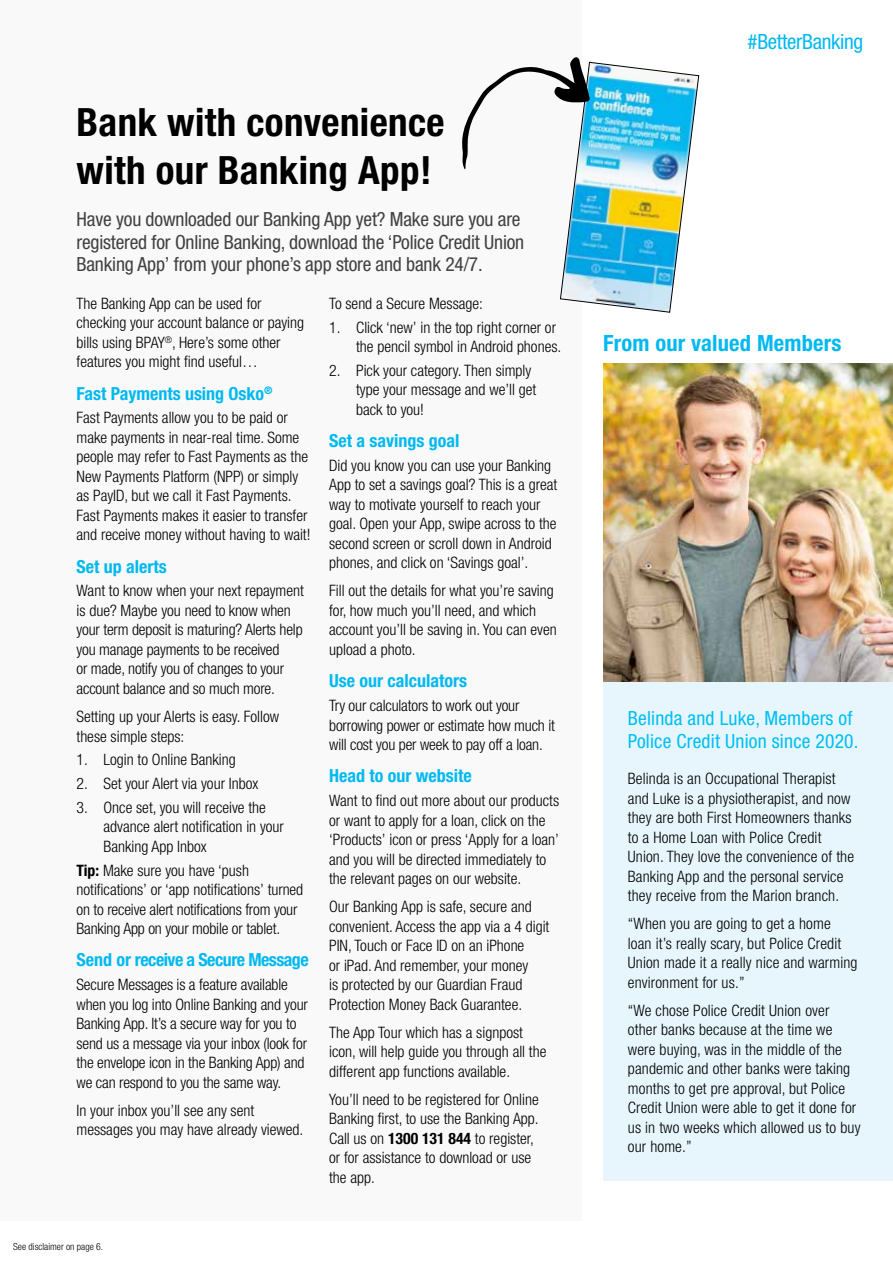
<style>
.page{position:relative;width:893px;height:1263px;background:#fff}
.page>*{position:absolute;margin:0;border:0;box-sizing:border-box;transform-origin:0 0}
.t1{font:700 condensed 39px/48px "Helvetica Neue LT Std";letter-spacing:.01em;color:#000}
.t2{font:700 condensed 22.5px "Helvetica Neue LT Std";letter-spacing:.01em;color:#00b9f1}
.t3{font:condensed 21px "Helvetica Neue LT Std";letter-spacing:-.015em;color:#00b9f1}
.t4{font:condensed 19.5px/22.5px "Helvetica Neue LT Std";letter-spacing:-.01em;color:#414042}
.t5{font:condensed 19.5px/22.5px "Helvetica Neue LT Std";letter-spacing:.01em;color:#00bff3}
.t6{font:700 condensed 18px "Helvetica Neue LT Std";color:#00b9f1}
.t7{font:700 condensed 18px "Helvetica Neue LT Std";letter-spacing:-.03em;color:#00b9f1}
.t8{font:300 condensed 15.75px/19.5px "Helvetica Neue LT Std";color:#000}
.t9{font:300 condensed 9.75px "Helvetica Neue LT Std";color:#000}
.s1{font-weight:700}
</style>
<div class="page">
<div style="left:0;top:0;width:582px;height:1220px;background:#f9f9f9"></div>
<div style="left:603px;top:391px;width:290px;height:789px;background:#e7f6fd"></div>
<img style="left:603px;top:363px;width:290px;height:319px">
<img style="left:462px;top:57px;width:237px;height:256px">
<h1 class="t1" style="left:77px;top:97px;width:370px">Bank with convenience with our Banking App!</h1>
<p class="t4" style="left:77px;top:208px;width:449px">Have you downloaded our Banking App yet? Make sure you are registered for Online Banking, download the ‘Police Credit Union<br>Banking App’ from your phone’s app store and bank 24/7.</p>
<p class="t8" style="left:329px;top:293px;width:155px">To send a Secure Message:</p>
<p class="t8" style="left:356px;top:317px;width:207px;text-indent:-27px">1. Click ‘new’ in the top right corner or the pencil symbol in Android phones.</p>
<p class="t8" style="left:356px;top:360px;width:182px;text-indent:-27px">2. Pick your category. Then simply type your message and we’ll get back to you!</p>
<p class="t6" style="left:329px;top:430px;width:132px">Set a savings goal</p>
<p class="t8" style="left:329px;top:455px;width:230px">Did you know you can use your Banking App to set a savings goal? This is a great way to motivate yourself to reach your goal. Open your App, swipe across to the second screen or scroll down in Android phones, and click on ‘Savings goal’.</p>
<p class="t8" style="left:329px;top:581px;width:229px">Fill out the details for what you’re saving for, how much you’ll need, and which account you’ll be saving in. You can even upload a photo.</p>
<p class="t6" style="left:329px;top:670px;width:139px">Use our calculators</p>
<p class="t8" style="left:329px;top:695px;width:227px">Try our calculators to work out your borrowing power or estimate how much it will cost you per week to pay off a loan.</p>
<p class="t6" style="left:329px;top:765px;width:144px">Head to our website</p>
<p class="t8" style="left:329px;top:790px;width:232px">Want to find out more about our products or want to apply for a loan, click on the ‘Products’ icon or press ‘Apply for a loan’ and you will be directed immediately to the relevant pages on our website.</p>
<p class="t8" style="left:329px;top:896px;width:222px">Our Banking App is safe, secure and convenient. Access the app via a 4 digit PIN, Touch or Face ID on an iPhone<br>or iPad. And remember, your money<br>is protected by our Guardian Fraud Protection Money Back Guarantee.</p>
<p class="t8" style="left:329px;top:1022px;width:219px">The App Tour which has a signpost icon, will help guide you through all the different app functions available.</p>
<p class="t8" style="left:329px;top:1089px;width:211px">You’ll need to be registered for Online<br>Banking first, to use the Banking App.<br>Call us on <span class="s1">1300 131 844</span> to register, or for assistance to download or use the app.</p>
<p class="t8" style="left:77px;top:293px;width:229px">The Banking App can be used for checking your account balance or paying bills using BPAY<sup>®</sup>, Here’s some other features you might find useful…</p>
<p class="t6" style="left:77px;top:382px;width:198px">Fast Payments using Osko<sup>®</sup></p>
<p class="t8" style="left:77px;top:408px;width:235px">Fast Payments allow you to be paid or make payments in near-real time. Some people may refer to Fast Payments as the New Payments Platform (NPP) or simply as PayID, but we call it Fast Payments.<br>Fast Payments makes it easier to transfer and receive money without having to wait!</p>
<p class="t6" style="left:77px;top:555px;width:92px">Set up alerts</p>
<p class="t8" style="left:77px;top:581px;width:229px">Want to know when your next repayment is due? Maybe you need to know when your term deposit is maturing? Alerts help you manage payments to be received<br>or made, notify you of changes to your account balance and so much more.</p>
<p class="t8" style="left:77px;top:706px;width:204px">Setting up your Alerts is easy. Follow these simple steps:</p>
<p class="t8" style="left:77px;top:750px;width:161px">1. Login to Online Banking</p>
<p class="t8" style="left:77px;top:773px;width:183px">2. Set your Alert via your Inbox</p>
<p class="t8" style="left:104px;top:797px;width:182px;text-indent:-27px">3. Once set, you will receive the advance alert notification in your<br>Banking App Inbox</p>
<p class="t8" style="left:77px;top:860px;width:228px"><span class="s1">Tip:</span> Make sure you have ‘push notifications’ or ‘app notifications’ turned on to receive alert notifications from your Banking App on your mobile or tablet.</p>
<p class="t7" style="left:77px;top:949px;width:234px">Send or receive a Secure Message</p>
<p class="t8" style="left:77px;top:974px;width:233px">Secure Messages is a feature available when you log into Online Banking and your Banking App. It’s a secure way for you to send us a message via your inbox (look for the envelope icon in the Banking App) and we can respond to you the same way.</p>
<p class="t8" style="left:77px;top:1100px;width:228px">In your inbox you’ll see any sent messages you may have already viewed.</p>
<p class="t9" style="left:13px;top:1240px;width:91px">See disclaimer on page 6.</p>
<h3 class="t3" style="left:748px;top:29px;width:117px">#BetterBanking</h3>
<h2 class="t2" style="left:603px;top:330px;width:240px">From our valued Members</h2>
<p class="t5" style="left:628px;top:707px;width:232px">Belinda and Luke, Members of<br>Police Credit Union since 2020.</p>
<p class="t8" style="left:628px;top:769px;width:228px">Belinda is an Occupational Therapist and Luke is a physiotherapist, and now they are both First Homeowners thanks to a Home Loan with Police Credit Union. They love the convenience of the Banking App and the personal service they receive from the Marion branch.</p>
<p class="t8" style="left:628px;top:914px;width:231px">“When you are going to get a home loan it’s really scary, but Police Credit<br>Union made it a really nice and warming environment for us.”</p>
<p class="t8" style="left:628px;top:1000px;width:234px">“We chose Police Credit Union over other banks because at the time we were buying, was in the middle of the pandemic and other banks were taking months to get pre approval, but Police<br>Credit Union were able to get it done for us in two weeks which allowed us to buy our home.”</p>
</div>
